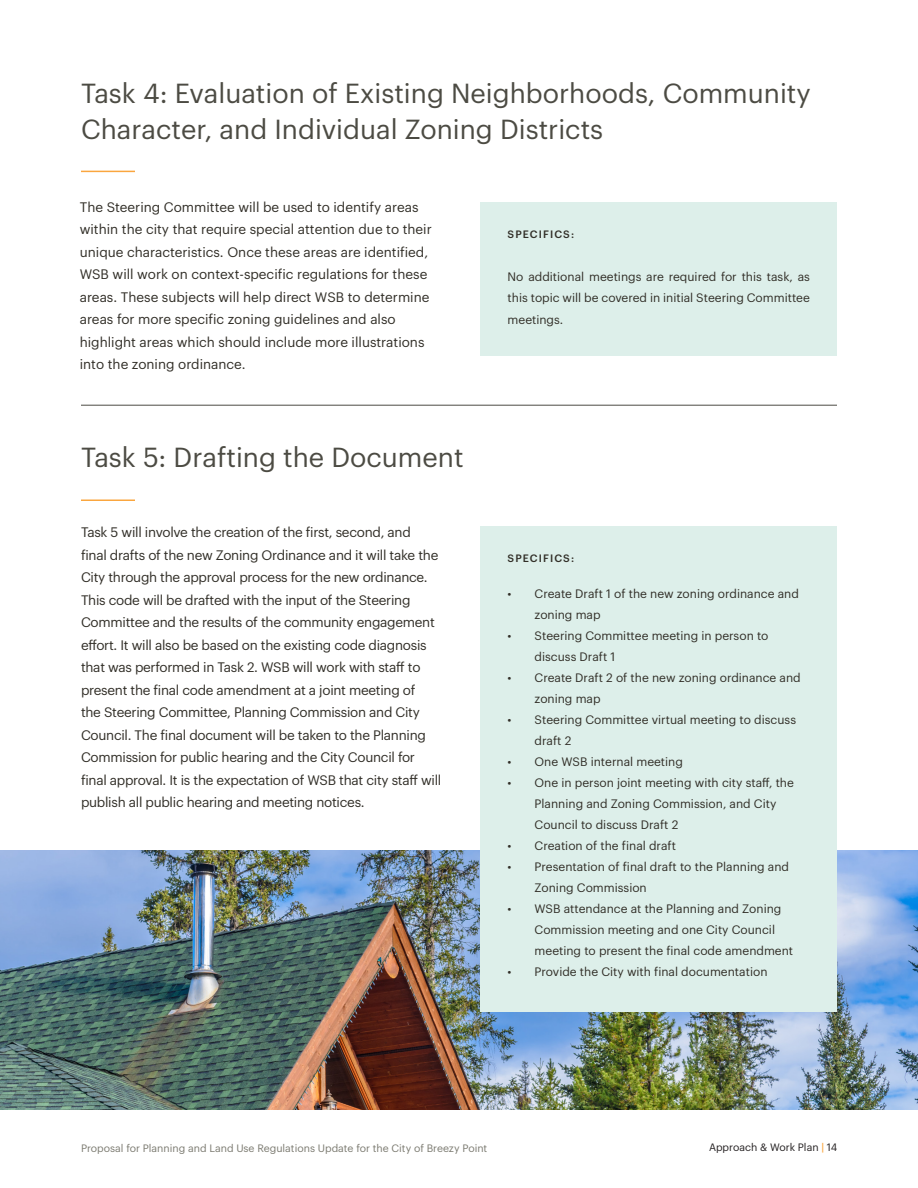
<style>
.page{position:relative;width:918px;height:1188px;background:#fff}
.page>*{position:absolute;margin:0;border:0;box-sizing:border-box;transform-origin:0 0}
.Title_2{font:27px/36px "Graphik";color:#4c4b43}
.body-text_no_spacing_before{font:13.5px/22.5px "Graphik";letter-spacing:-.02em;color:#312e27}
.body-text_no_spacing_before-2{font:13.5px/22.5px "Graphik";color:#312e27}
.in-box-text{font:12px/21px "Graphik";color:#312e27}
.t1{font:10.5px "Graphik";color:#7b7a70}
.t2{font:10.5px "Graphik";color:#231f20}
.in-box-title{font:500 10.5px "Graphik";letter-spacing:.105em;color:#312e27}
.s1{font-weight:500;color:#faa63f}
</style>
<div class="page">
<img style="left:0;top:850px;width:918px;height:259px">
<hr style="left:81px;top:171px;width:54px;height:1px;background:#faa63f">
<hr style="left:81px;top:500px;width:54px;height:1px;background:#faa63f">
<div style="left:481px;top:202px;width:356px;height:154px;background:#ddefea"></div>
<div style="left:481px;top:526px;width:356px;height:486px;background:#ddefea"></div>
<hr style="left:81px;top:405px;width:756px;height:1px;background:#4c4b43">
<h1 class="Title_2" style="left:81px;top:73px;width:731px">Task 4: Evaluation of Existing Neighborhoods, Community<br>Character, and Individual Zoning Districts</h1>
<p class="body-text_no_spacing_before-2" style="left:80px;top:194px;width:354px">The Steering Committee will be used to identify areas within the city that require special attention due to their unique characteristics. Once these areas are identified, WSB will work on context-specific regulations for these areas. These subjects will help direct WSB to determine areas for more specific zoning guidelines and also highlight areas which should include more illustrations into the zoning ordinance.</p>
<h1 class="Title_2" style="left:81px;top:437px;width:384px">Task 5: Drafting the Document</h1>
<p class="body-text_no_spacing_before" style="left:81px;top:520px;width:362px">Task 5 will involve the creation of the first, second, and<br>final drafts of the new Zoning Ordinance and it will take the City through the approval process for the new ordinance.<br>This code will be drafted with the input of the Steering Committee and the results of the community engagement effort. It will also be based on the existing code diagnosis that was performed in Task 2. WSB will work with staff to present the final code amendment at a joint meeting of<br>the Steering Committee, Planning Commission and City Council. The final document will be taken to the Planning Commission for public hearing and the City Council for final approval. It is the expectation of WSB that city staff will publish all public hearing and meeting notices.</p>
<p class="in-box-title" style="left:508px;top:226px;width:68px">SPECIFICS:</p>
<p class="in-box-text" style="left:508px;top:265px;width:304px">No additional meetings are required for this task, as this topic will be covered in initial Steering Committee</p>
<p class="in-box-text" style="left:508px;top:308px;width:57px">meetings.</p>
<p class="in-box-title" style="left:508px;top:550px;width:68px">SPECIFICS:</p>
<p class="in-box-text" style="left:535px;top:582px;width:266px;text-indent:-27px">• Create Draft 1 of the new zoning ordinance and zoning map</p>
<p class="in-box-text" style="left:535px;top:624px;width:235px;text-indent:-27px">• Steering Committee meeting in person to discuss Draft 1</p>
<p class="in-box-text" style="left:535px;top:666px;width:268px;text-indent:-27px">• Create Draft 2 of the new zoning ordinance and zoning map</p>
<p class="in-box-text" style="left:535px;top:708px;width:263px;text-indent:-27px">• Steering Committee virtual meeting to discuss draft 2</p>
<p class="in-box-text" style="left:508px;top:750px;width:177px">• One WSB internal meeting</p>
<p class="in-box-text" style="left:535px;top:771px;width:261px;text-indent:-27px">• One in person joint meeting with city staff, the<br>Planning and Zoning Commission, and City<br>Council to discuss Draft 2</p>
<p class="in-box-text" style="left:508px;top:834px;width:170px">• Creation of the final draft</p>
<p class="in-box-text" style="left:535px;top:855px;width:256px;text-indent:-27px">• Presentation of final draft to the Planning and<br>Zoning Commission</p>
<p class="in-box-text" style="left:535px;top:897px;width:260px;text-indent:-27px">• WSB attendance at the Planning and Zoning<br>Commission meeting and one City Council meeting to present the final code amendment</p>
<p class="in-box-text" style="left:508px;top:960px;width:261px">• Provide the City with final documentation</p>
<p class="t1" style="left:81px;top:1140px;width:408px">Proposal for Planning and Land Use Regulations Update for the City of Breezy Point</p>
<p class="t2" style="left:709px;top:1140px;width:130px">Approach &amp; Work Plan <span class="s1">|</span> 14</p>
</div>
